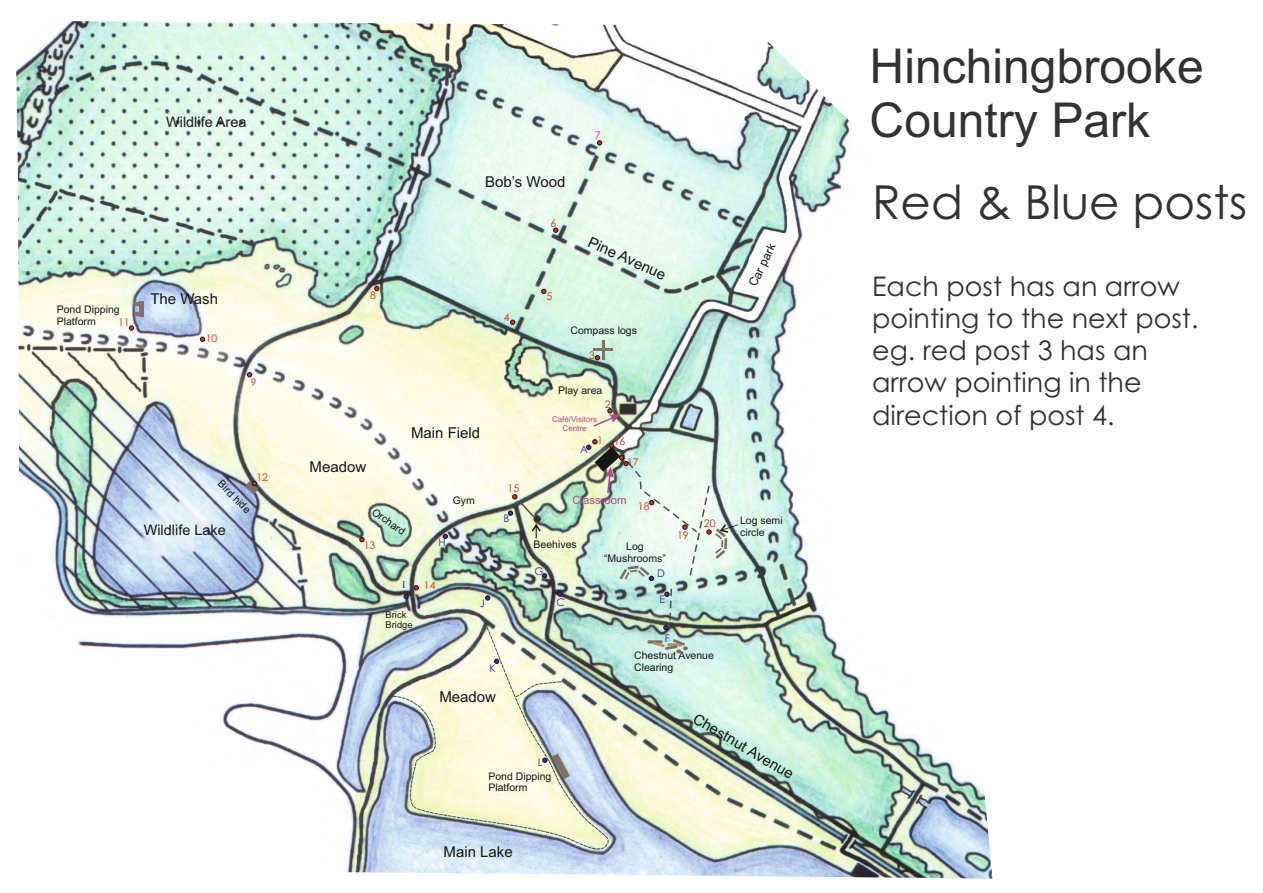
<style>
.page{position:relative;width:1263px;height:893px;background:#fff}
.page>*{position:absolute;margin:0;border:0;box-sizing:border-box;transform-origin:0 0}
.t1{font:48.15px/53.7px "Arial";color:#323232}
.t2{font:46.8px "Century Gothic";color:#323232}
.t3{font:27px/32.1px "Century Gothic";color:#323232}
.t4{font:15px "Arial";color:#151616}
.t5{font:14.4px "Arial";color:#151616}
.t6{font:12px "Arial";color:#151616}
.t7{font:11.4px "Arial";color:#ad498c}
.t8{font:10.5px/11.7px "Arial";color:#151616}
.t9{font:10.5px "Century Gothic";color:#dd2b1c}
.t10{font:10.5px "Century Gothic";color:#3c2b99}
.t11{font:10.5px "Bodoni BT";color:#3c2b99}
.t12{font:9.3px/10.5px "Arial";color:#151616}
.t13{font:7.95px/8.9px "Arial";color:#ad498c;text-align:center}
</style>
<div class="page">
<img style="left:16px;top:21px;width:976px;height:857px">
<div style="left:139px;top:301px;width:5px;height:16px;background:#7e6f67"></div>
<svg style="left:134px;top:313px;width:5px;height:3px"></svg>
<svg style="left:134px;top:302px;width:5px;height:4px"></svg>
<hr style="left:602px;top:340px;width:3px;height:19px;background:#7e6f67">
<hr style="left:594px;top:348px;width:19px;height:3px;background:#7e6f67">
<svg style="left:594px;top:408px;width:26px;height:19px"></svg>
<svg style="left:595px;top:355px;width:5px;height:5px"></svg>
<svg style="left:510px;top:320px;width:5px;height:5px"></svg>
<svg style="left:541px;top:289px;width:5px;height:5px"></svg>
<svg style="left:553px;top:228px;width:5px;height:5px"></svg>
<svg style="left:597px;top:141px;width:5px;height:4px"></svg>
<svg style="left:374px;top:286px;width:5px;height:5px"></svg>
<svg style="left:247px;top:372px;width:5px;height:5px"></svg>
<svg style="left:200px;top:337px;width:5px;height:5px"></svg>
<svg style="left:129px;top:326px;width:5px;height:4px"></svg>
<svg style="left:245px;top:481px;width:13px;height:13px"></svg>
<svg style="left:360px;top:537px;width:4px;height:5px"></svg>
<svg style="left:414px;top:585px;width:5px;height:5px"></svg>
<svg style="left:557px;top:592px;width:5px;height:4px"></svg>
<svg style="left:542px;top:573px;width:5px;height:5px"></svg>
<svg style="left:443px;top:534px;width:5px;height:5px"></svg>
<svg style="left:663px;top:587px;width:10px;height:43px"></svg>
<svg style="left:404px;top:594px;width:4px;height:5px"></svg>
<svg style="left:485px;top:596px;width:5px;height:4px"></svg>
<img style="left:391px;top:626px;width:220px;height:224px">
<svg style="left:648px;top:640px;width:14px;height:4px"></svg>
<svg style="left:653px;top:639px;width:35px;height:14px"></svg>
<svg style="left:586px;top:439px;width:152px;height:142px"></svg>
<svg style="left:508px;top:494px;width:33px;height:44px"></svg>
<h3 class="t5" style="left:166px;top:117px;width:82px">Wildlife Area</h3>
<p class="t8" style="left:57px;top:304px;width:65px">Pond Dipping<br>Platform</p>
<p class="t9" style="left:118px;top:318px;width:13px">11</p>
<h3 class="t4" style="left:150px;top:293px;width:69px">The Wash</h3>
<p class="t9" style="left:206px;top:334px;width:13px">10</p>
<p class="t9" style="left:251px;top:378px;width:7px">9</p>
<p class="t9" style="left:256px;top:473px;width:13px">12</p>
<p class="t8" style="left:223px;top:478px;width:43px;rotate:45deg">Bird hide</p>
<h3 class="t5" style="left:144px;top:524px;width:84px">Wildlife Lake</h3>
<p class="t9" style="left:595px;top:131px;width:7px">7</p>
<h3 class="t4" style="left:485px;top:176px;width:82px">Bob’s Wood</h3>
<p class="t9" style="left:370px;top:291px;width:7px">8</p>
<h3 class="t4" style="left:310px;top:461px;width:58px">Meadow</h3>
<h3 class="t4" style="left:411px;top:427px;width:71px">Main Field</h3>
<p class="t8" style="left:376px;top:506px;width:39px;rotate:35deg">Orchard</p>
<p class="t9" style="left:364px;top:541px;width:13px">13</p>
<p class="t11" style="left:402px;top:580px;width:5px">I</p>
<p class="t12" style="left:386px;top:610px;width:29px">Brick<br>Bridge</p>
<p class="t8" style="left:453px;top:495px;width:24px">Gym</p>
<p class="t10" style="left:438px;top:538px;width:9px">H</p>
<p class="t9" style="left:424px;top:581px;width:13px">14</p>
<p class="t10" style="left:480px;top:599px;width:7px">J</p>
<p class="t9" style="left:504px;top:313px;width:7px">4</p>
<p class="t9" style="left:508px;top:484px;width:13px">15</p>
<p class="t10" style="left:504px;top:514px;width:8px">B</p>
<p class="t9" style="left:550px;top:219px;width:7px">6</p>
<p class="t9" style="left:546px;top:292px;width:7px">5</p>
<h3 class="t4" style="left:591px;top:236px;width:85px;rotate:24deg">Pine Avenue</h3>
<p class="t8" style="left:570px;top:325px;width:68px">Compass logs</p>
<p class="t9" style="left:589px;top:351px;width:7px">3</p>
<p class="t8" style="left:558px;top:386px;width:46px">Play area</p>
<p class="t13" style="left:552px;top:415px;width:47px">Café/Visitors<br>Centre</p>
<p class="t9" style="left:605px;top:400px;width:7px">2</p>
<p class="t10" style="left:580px;top:446px;width:9px">A</p>
<p class="t9" style="left:597px;top:436px;width:7px">1</p>
<p class="t9" style="left:614px;top:437px;width:13px">16</p>
<p class="t9" style="left:627px;top:459px;width:13px">17</p>
<p class="t7" style="left:572px;top:495px;width:56px">Classroom</p>
<p class="t8" style="left:604px;top:542px;width:63px;text-align:center">Log “Mushrooms”</p>
<p class="t9" style="left:638px;top:502px;width:13px">18</p>
<p class="t8" style="left:534px;top:539px;width:45px">Beehives</p>
<p class="t10" style="left:534px;top:567px;width:11px">G</p>
<p class="t10" style="left:556px;top:598px;width:10px">C</p>
<p class="t10" style="left:657px;top:569px;width:9px">D</p>
<p class="t10" style="left:659px;top:595px;width:7px">E</p>
<p class="t9" style="left:677px;top:531px;width:13px">19</p>
<p class="t10" style="left:665px;top:634px;width:7px">F</p>
<p class="t9" style="left:704px;top:519px;width:13px">20</p>
<p class="t10" style="left:489px;top:664px;width:8px">K</p>
<h3 class="t4" style="left:439px;top:691px;width:58px">Meadow</h3>
<p class="t8" style="left:634px;top:650px;width:81px">Chestnut Avenue<br>Clearing</p>
<p class="t6" style="left:748px;top:284px;width:48px;rotate:-64deg">Car park</p>
<p class="t8" style="left:740px;top:516px;width:44px">Log semi circle</p>
<p class="t10" style="left:538px;top:758px;width:6px">L</p>
<p class="t8" style="left:488px;top:771px;width:65px">Pond Dipping<br>Platform</p>
<h3 class="t4" style="left:443px;top:846px;width:71px">Main Lake</h3>
<h3 class="t4" style="left:698px;top:712px;width:115px;rotate:31deg">Chestnut Avenue</h3>
<h1 class="t1" style="left:870px;top:44px;width:336px">Hinchingbrooke<br>Country Park</h1>
<h2 class="t2" style="left:872px;top:184px;width:377px">Red &amp; Blue posts</h2>
<h3 class="t3" style="left:872px;top:272px;width:328px">Each post has an arrow pointing to the next post. eg. red post 3 has an arrow pointing in the direction of post 4.</h3>
</div>
